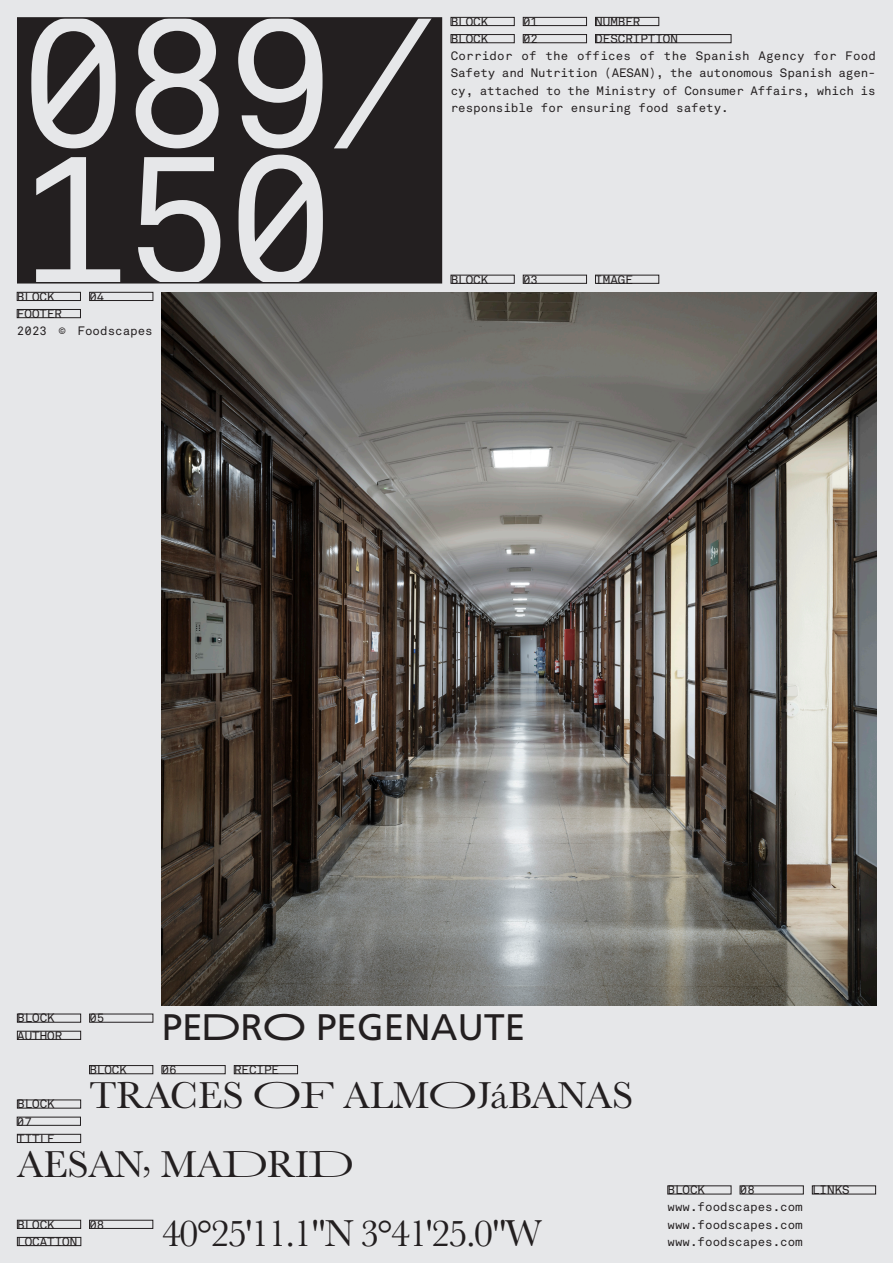
<style>
.page{position:relative;width:893px;height:1263px;background:#e6e7e9}
.page>*{position:absolute;margin:0;border:0;box-sizing:border-box;transform-origin:0 0}
.t1{font:181.8px/137.4px "Akkurat Pro Mono";letter-spacing:-.05em;color:#e6e7e9}
.t2{font:38.85px "Baskerville Food";letter-spacing:-.005em;color:#231f20}
.t3{font:36.9px "Frutiger Food";color:#231f20}
.t4{font:12.15px/17.2px "Akkurat Pro Mono";color:#231f20;text-align:justify}
</style>
<div class="page">
<div style="left:18px;top:18px;width:423px;height:265px;background:#231f20"></div>
<div style="left:17px;top:17px;width:425px;height:266px;border:2px solid #231f20"></div>
<div style="left:17px;top:1237px;width:64px;height:9px;border:1px solid #231f20"></div>
<img style="left:162px;top:292px;width:714px;height:713px">
<div style="left:17px;top:292px;width:64px;height:9px;border:1px solid #231f20"></div>
<div style="left:451px;top:17px;width:63px;height:9px;border:1px solid #231f20"></div>
<div style="left:17px;top:1220px;width:64px;height:8px;border:1px solid #231f20"></div>
<div style="left:89px;top:292px;width:64px;height:9px;border:1px solid #231f20"></div>
<div style="left:523px;top:17px;width:64px;height:9px;border:1px solid #231f20"></div>
<div style="left:89px;top:1220px;width:64px;height:8px;border:1px solid #231f20"></div>
<div style="left:17px;top:309px;width:64px;height:9px;border:1px solid #231f20"></div>
<div style="left:17px;top:1134px;width:64px;height:9px;border:1px solid #231f20"></div>
<div style="left:17px;top:1031px;width:64px;height:8px;border:1px solid #231f20"></div>
<div style="left:451px;top:34px;width:63px;height:9px;border:1px solid #231f20"></div>
<div style="left:523px;top:34px;width:64px;height:9px;border:1px solid #231f20"></div>
<div style="left:595px;top:34px;width:136px;height:9px;border:1px solid #231f20"></div>
<div style="left:89px;top:1065px;width:64px;height:9px;border:1px solid #231f20"></div>
<div style="left:162px;top:1065px;width:63px;height:9px;border:1px solid #231f20"></div>
<div style="left:234px;top:1065px;width:64px;height:9px;border:1px solid #231f20"></div>
<div style="left:595px;top:17px;width:64px;height:9px;border:1px solid #231f20"></div>
<p class="t1" style="left:17px;top:18px;width:425px">089/<br>150</p>
<p class="t4" style="left:17px;top:288px;width:39px">BLOCK</p>
<p class="t4" style="left:17px;top:305px;width:47px">FOOTER</p>
<p class="t4" style="left:89px;top:288px;width:17px">04</p>
<p class="t4" style="left:17px;top:322px;width:137px">2023 © Foodscapes</p>
<p class="t4" style="left:451px;top:13px;width:39px">BLOCK</p>
<p class="t4" style="left:523px;top:13px;width:17px">01</p>
<p class="t4" style="left:595px;top:13px;width:47px">NUMBER</p>
<p class="t4" style="left:451px;top:30px;width:39px">BLOCK</p>
<p class="t4" style="left:523px;top:30px;width:17px">02</p>
<p class="t4" style="left:595px;top:30px;width:84px">DESCRIPTION</p>
<p class="t4" style="left:451px;top:48px;width:427px">Corridor of the offices of the Spanish Agency for Food Safety and Nutrition (AESAN), the autonomous Spanish agen&shy;cy, attached to the Ministry of Consumer Affairs, which is responsible for ensuring food safety.</p>
<p class="t4" style="left:451px;top:271px;width:39px">BLOCK</p>
<p class="t4" style="left:523px;top:271px;width:17px">03</p>
<p class="t4" style="left:595px;top:271px;width:39px">IMAGE</p>
<p class="t4" style="left:17px;top:1010px;width:39px">BLOCK</p>
<p class="t4" style="left:17px;top:1027px;width:47px">AUTHOR</p>
<p class="t4" style="left:17px;top:1096px;width:39px">BLOCK</p>
<p class="t4" style="left:17px;top:1113px;width:17px">07</p>
<p class="t4" style="left:17px;top:1130px;width:39px">TITLE</p>
<p class="t4" style="left:89px;top:1010px;width:17px">05</p>
<p class="t3" style="left:162px;top:1011px;width:365px">PEDRO PEGENAUTE</p>
<p class="t4" style="left:89px;top:1061px;width:39px">BLOCK</p>
<p class="t4" style="left:162px;top:1061px;width:17px">06</p>
<p class="t4" style="left:234px;top:1061px;width:47px">RECIPE</p>
<p class="t2" style="left:89px;top:1082px;width:545px">TRACES OF ALMOJÁBANAS</p>
<p class="t2" style="left:17px;top:1151px;width:338px">AESAN, MADRID</p>
<p class="t4" style="left:17px;top:1216px;width:39px">BLOCK</p>
<p class="t4" style="left:17px;top:1233px;width:62px">LOCATION</p>
<p class="t4" style="left:89px;top:1216px;width:17px">08</p>
<p class="t2" style="left:162px;top:1219px;width:382px">40°25'11.1"N 3°41'25.0"W</p>
<p class="t4" style="left:668px;top:1181px;width:39px">BLOCK</p>
<p class="t4" style="left:740px;top:1181px;width:17px">08</p>
<p class="t4" style="left:668px;top:1199px;width:137px">www.foodscapes.com</p>
<p class="t4" style="left:668px;top:1216px;width:137px">www.foodscapes.com</p>
<p class="t4" style="left:668px;top:1233px;width:137px">www.foodscapes.com</p>
<p class="t4" style="left:812px;top:1181px;width:39px">LINKS</p>
</div>
